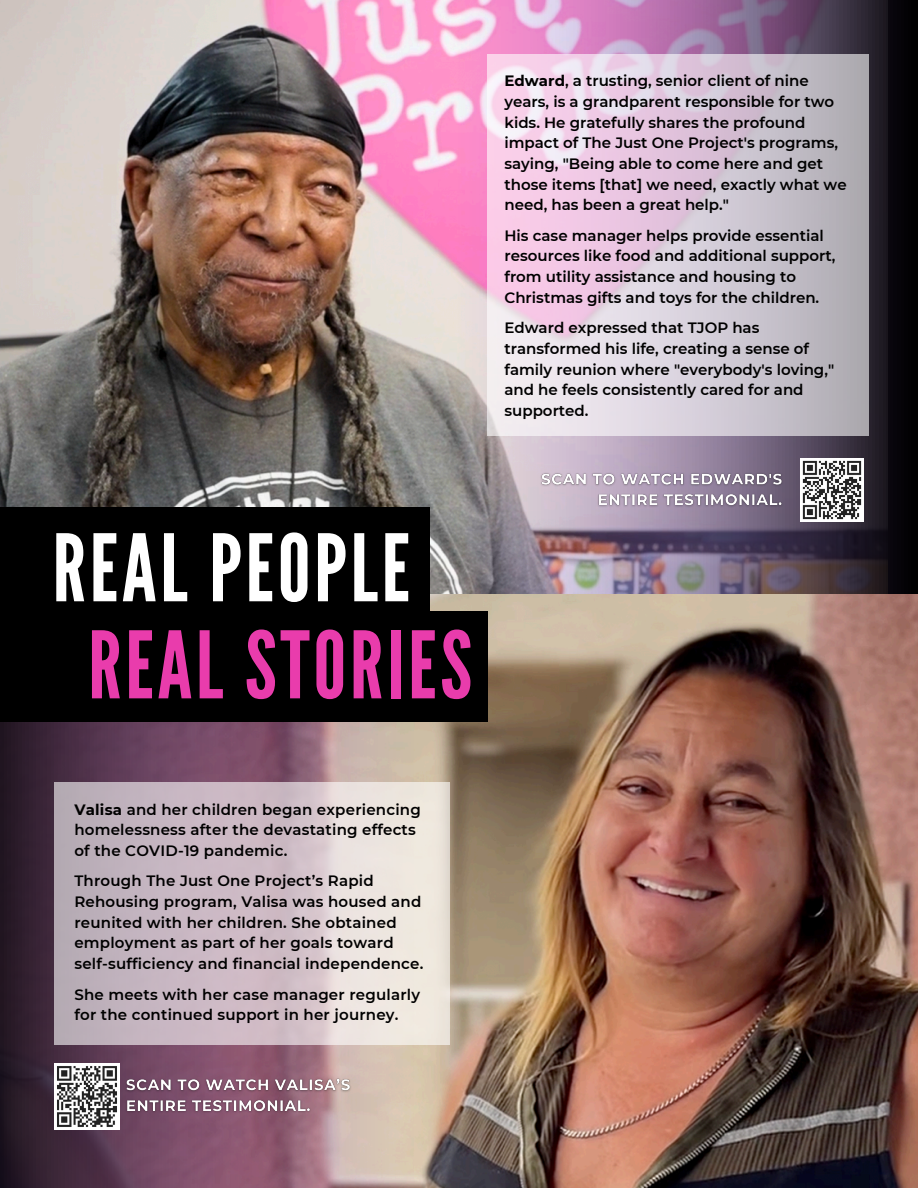
<style>
.page{position:relative;width:918px;height:1188px;background:#fff}
.page>*{position:absolute;margin:0;border:0;box-sizing:border-box;transform-origin:0 0}
.t1{font:92.7px "League Gothic";letter-spacing:.04em;color:#e93cac}
.t2{font:92.7px "League Gothic";letter-spacing:.04em;color:#fff}
.t3{font:600 15px/20.5px "Montserrat";color:#000}
.s1{font-weight:700}
</style>
<div class="page">
<img style="left:0;top:0;width:918px;height:594px">
<svg style="left:487px;top:54px;width:381px;height:381px;background:#d9c9d7"></svg>
<img style="left:801px;top:458px;width:63px;height:63px">
<img style="left:871px;top:594px;width:47px;height:594px">
<img style="left:0;top:594px;width:871px;height:594px">
<svg style="left:54px;top:782px;width:395px;height:263px;background:#d2c4c9"></svg>
<img style="left:54px;top:1064px;width:65px;height:65px">
<div style="left:0;top:507px;width:429px;height:105px;background:#000"></div>
<div style="left:0;top:611px;width:487px;height:111px;background:#000"></div>
<img style="left:536px;top:468px;width:253px;height:44px">
<img style="left:121px;top:1075px;width:235px;height:43px">
<p class="t3" style="left:504px;top:71px;width:344px"><span class="s1">Edward</span>, a trusting, senior client of nine years, is a grandparent responsible for two kids. He gratefully shares the profound impact of The Just One Project's programs, saying, "Being able to come here and get those items [that] we need, exactly what we need, has been a great help."</p>
<h1 class="t3" style="left:504px;top:225px;width:333px">His case manager helps provide essential resources like food and additional support, from utility assistance and housing to Christmas gifts and toys for the children.</h1>
<p class="t3" style="left:504px;top:318px;width:331px">Edward expressed that TJOP has transformed his life, creating a sense of family reunion where "everybody's loving," and he feels consistently cared for and supported.</p>
<p class="t2" style="left:53px;top:515px;width:359px">REAL PEOPLE</p>
<p class="t1" style="left:88px;top:612px;width:385px">REAL STORIES</p>
<h1 class="t3" style="left:74px;top:799px;width:348px"><span class="s1">Valisa</span> and her children began experiencing homelessness after the devastating effects of the COVID-19 pandemic.</h1>
<p class="t3" style="left:74px;top:871px;width:350px">Through The Just One Project’s Rapid Rehousing program, Valisa was housed and reunited with her children. She obtained employment as part of her goals toward self-sufficiency and financial independence.</p>
<p class="t3" style="left:74px;top:984px;width:347px">She meets with her case manager regularly for the continued support in her journey.</p>
</div>
